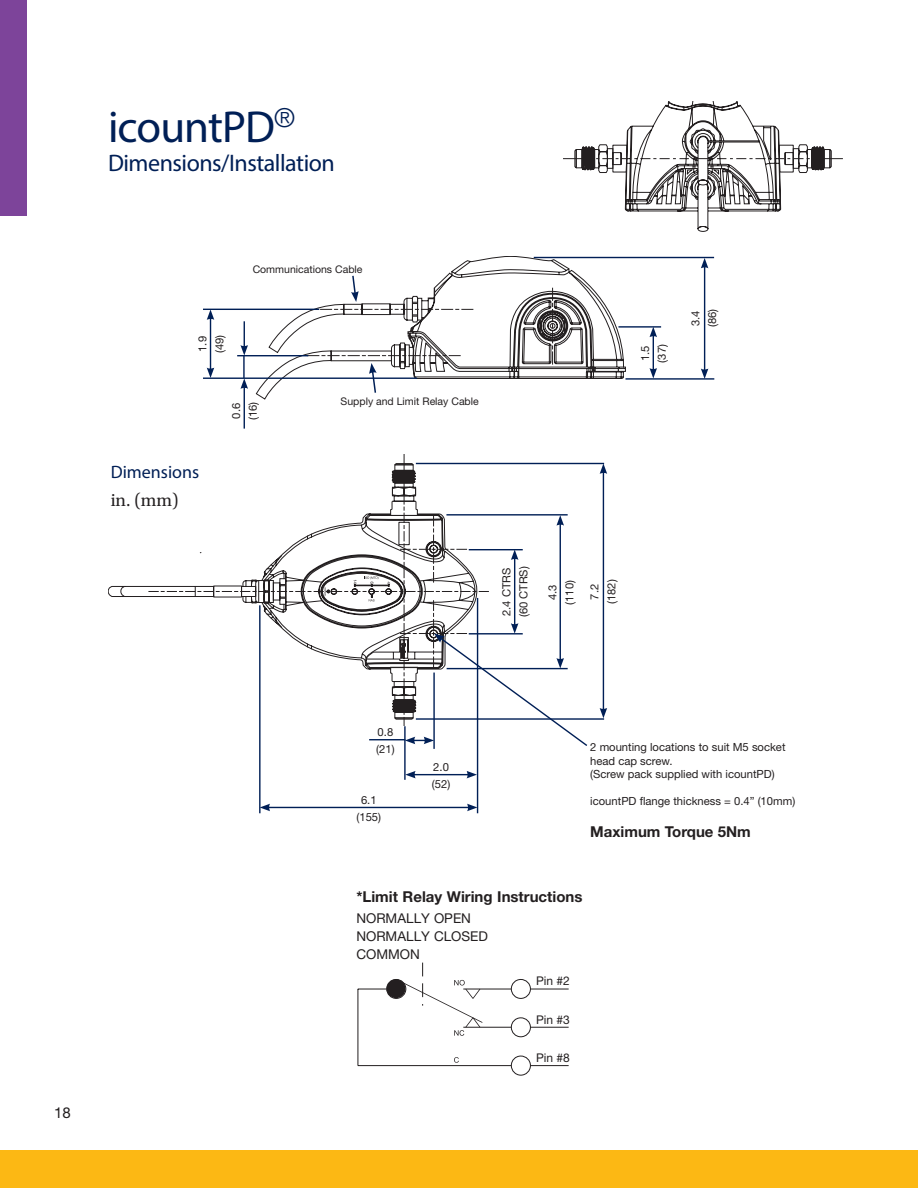
<style>
.page{position:relative;width:918px;height:1188px;background:#fff}
.page>*{position:absolute;margin:0;border:0;box-sizing:border-box;transform-origin:0 0}
.t1{font:45px "Myriad Pro";letter-spacing:-.02em;color:#001f56}
.t2{font:24px "Myriad Pro";letter-spacing:-.02em;color:#001f56}
.Section_-_Title{font:18px "Myriad Pro";color:#001f56}
.Section_-_Title-2{font:18px "Utopia Std";color:#231f20}
.bullets{font:700 15px "Helvetica Neue LT Std";color:#231f20}
.t3{font:15px "Helvetica Neue LT Std";color:#231f20}
.bullets-2{font:13.5px "Helvetica Neue LT Std";color:#231f20}
.t4{font:12px "Helvetica Neue LT Std";color:#231f20}
.t5{font:11.25px/13.5px "Helvetica Neue LT Std";color:#231f20}
.t6{font:10.5px "Helvetica Neue LT Std";color:#231f20}
</style>
<div class="page">
<div style="left:0;top:1150px;width:918px;height:38px;background:#fcb814"></div>
<div style="left:0;top:0;width:27px;height:216px;background:#7d449a"></div>
<svg style="left:256px;top:256px;width:370px;height:144px"></svg>
<svg style="left:308px;top:355px;width:152px;height:1px"></svg>
<svg style="left:321px;top:309px;width:152px;height:1px"></svg>
<svg style="left:522px;top:288px;width:61px;height:76px"></svg>
<div style="left:541px;top:393px;width:9px;height:10px;background:#fff"></div>
<hr style="left:626px;top:378px;width:88px;height:2px;background:#001f56">
<hr style="left:618px;top:326px;width:43px;height:2px;background:#001f56">
<hr style="left:534px;top:257px;width:180px;height:1px;background:#001f56">
<hr style="left:704px;top:266px;width:1px;height:105px;background:#001f56">
<svg style="left:701px;top:258px;width:7px;height:10px"></svg>
<svg style="left:701px;top:369px;width:7px;height:10px"></svg>
<hr style="left:653px;top:335px;width:1px;height:35px;background:#001f56">
<svg style="left:650px;top:327px;width:7px;height:10px"></svg>
<svg style="left:650px;top:368px;width:7px;height:10px"></svg>
<hr style="left:203px;top:309px;width:116px;height:1px;background:#001f56">
<hr style="left:237px;top:355px;width:71px;height:1px;background:#001f56">
<hr style="left:203px;top:378px;width:214px;height:1px;background:#001f56">
<hr style="left:210px;top:318px;width:1px;height:52px;background:#001f56">
<svg style="left:207px;top:310px;width:7px;height:10px"></svg>
<svg style="left:207px;top:368px;width:7px;height:10px"></svg>
<hr style="left:244px;top:387px;width:1px;height:42px;background:#001f56">
<svg style="left:240px;top:378px;width:8px;height:11px"></svg>
<svg style="left:240px;top:321px;width:8px;height:34px"></svg>
<hr style="left:243px;top:356px;width:2px;height:22px;background:#001f56">
<hr style="left:563px;top:158px;width:30px;height:1px;background:#231f20">
<svg style="left:574px;top:101px;width:269px;height:131px"></svg>
<div style="left:801px;top:94px;width:16px;height:18px;background:#fff"></div>
<hr style="left:477px;top:598px;width:1px;height:215px;background:#001f56">
<hr style="left:259px;top:605px;width:2px;height:208px;background:#001f56">
<hr style="left:433px;top:673px;width:2px;height:76px;background:#001f56">
<hr style="left:404px;top:726px;width:2px;height:54px;background:#001f56">
<hr style="left:268px;top:807px;width:201px;height:1px;background:#001f56">
<svg style="left:260px;top:804px;width:10px;height:7px"></svg>
<svg style="left:467px;top:804px;width:10px;height:7px"></svg>
<svg style="left:108px;top:455px;width:500px;height:292px"></svg>
<hr style="left:369px;top:739px;width:36px;height:1px;background:#001f56">
<hr style="left:413px;top:774px;width:56px;height:1px;background:#001f56">
<svg style="left:405px;top:771px;width:11px;height:7px"></svg>
<svg style="left:467px;top:771px;width:10px;height:7px"></svg>
<hr style="left:530px;top:989px;width:39px;height:1px;background:#231f20">
<div style="left:511px;top:979px;width:20px;height:20px;border:1px solid #231f20;border-radius:50%"></div>
<hr style="left:463px;top:989px;width:48px;height:1px;background:#231f20">
<hr style="left:530px;top:1027px;width:39px;height:1px;background:#231f20">
<div style="left:511px;top:1017px;width:20px;height:20px;border:1px solid #231f20;border-radius:50%"></div>
<hr style="left:463px;top:1027px;width:48px;height:1px;background:#231f20">
<hr style="left:530px;top:1065px;width:39px;height:1px;background:#231f20">
<div style="left:511px;top:1056px;width:20px;height:20px;border:1px solid #231f20;border-radius:50%"></div>
<div style="left:387px;top:979px;width:19px;height:19px;background:#231f20;border-radius:50%"></div>
<div style="left:386px;top:979px;width:20px;height:20px;border:1px solid #231f20;border-radius:50%"></div>
<svg style="left:359px;top:989px;width:28px;height:1px"></svg>
<hr style="left:358px;top:1065px;width:153px;height:1px;background:#231f20">
<hr style="left:358px;top:989px;width:1px;height:77px;background:#231f20">
<svg style="left:401px;top:963px;width:82px;height:73px"></svg>
<svg style="left:454px;top:1057px;width:5px;height:6px"></svg>
<svg style="left:351px;top:274px;width:8px;height:28px"></svg>
<svg style="left:369px;top:363px;width:8px;height:31px"></svg>
<p class="t1" style="left:108px;top:100px;width:189px">icountPD<sup>®</sup></p>
<p class="t2" style="left:108px;top:148px;width:228px">Dimensions/Installation</p>
<p class="t5" style="left:196px;top:352px;width:17px;rotate:-90deg">1.9</p>
<p class="t5" style="left:212px;top:353px;width:20px;rotate:-90deg">(49)</p>
<p class="t6" style="left:253px;top:263px;width:111px">Communications Cable</p>
<p class="Section_-_Title" style="left:111px;top:461px;width:90px">Dimensions</p>
<p class="Section_-_Title-2" style="left:111px;top:491px;width:69px">in. (mm)</p>
<p class="t5" style="left:229px;top:419px;width:17px;rotate:-90deg">0.6</p>
<p class="t5" style="left:246px;top:420px;width:20px;rotate:-90deg">(16)</p>
<p class="t6" style="left:341px;top:395px;width:140px">Supply and Limit Relay Cable</p>
<p class="t5" style="left:638px;top:361px;width:17px;rotate:-90deg">1.5</p>
<p class="t5" style="left:655px;top:363px;width:20px;rotate:-90deg">(37)</p>
<p class="t5" style="left:689px;top:326px;width:17px;rotate:-90deg">3.4</p>
<p class="t5" style="left:705px;top:327px;width:20px;rotate:-90deg">(86)</p>
<p class="t5" style="left:500px;top:616px;width:50px;rotate:-90deg">2.4 CTRS</p>
<p class="t5" style="left:517px;top:617px;width:53px;rotate:-90deg">(60 CTRS)</p>
<p class="t5" style="left:546px;top:600px;width:17px;rotate:-90deg">4.3</p>
<p class="t5" style="left:562px;top:605px;width:26px;rotate:-90deg">(110)</p>
<p class="t5" style="left:588px;top:600px;width:17px;rotate:-90deg">7.2</p>
<p class="t5" style="left:604px;top:604px;width:26px;rotate:-90deg">(182)</p>
<h3 class="t3" style="left:54px;top:1103px;width:18px">18</h3>
<p class="t5" style="left:378px;top:725px;width:17px">0.8</p>
<p class="t5" style="left:376px;top:742px;width:20px">(21)</p>
<p class="t5" style="left:590px;top:740px;width:197px">2 mounting locations to suit M5 socket head cap screw.</p>
<p class="t5" style="left:590px;top:767px;width:186px">(Screw pack supplied with icountPD)</p>
<p class="t5" style="left:590px;top:794px;width:206px">icountPD flange thickness = 0.4” (10mm)</p>
<p class="bullets" style="left:590px;top:822px;width:162px">Maximum Torque 5Nm</p>
<p class="t5" style="left:433px;top:760px;width:17px">2.0</p>
<p class="t5" style="left:432px;top:777px;width:20px">(52)</p>
<p class="t5" style="left:361px;top:793px;width:17px">6.1</p>
<p class="t5" style="left:357px;top:810px;width:26px">(155)</p>
<p class="bullets" style="left:356px;top:887px;width:228px">*Limit Relay Wiring Instructions</p>
<p class="bullets-2" style="left:356px;top:910px;width:116px">NORMALLY OPEN</p>
<p class="bullets-2" style="left:356px;top:928px;width:133px">NORMALLY CLOSED</p>
<p class="bullets-2" style="left:356px;top:946px;width:65px">COMMON</p>
<p class="t4" style="left:536px;top:973px;width:35px">Pin #2</p>
<p class="t4" style="left:536px;top:1013px;width:35px">Pin #3</p>
<p class="t4" style="left:536px;top:1051px;width:35px">Pin #8</p>
</div>
